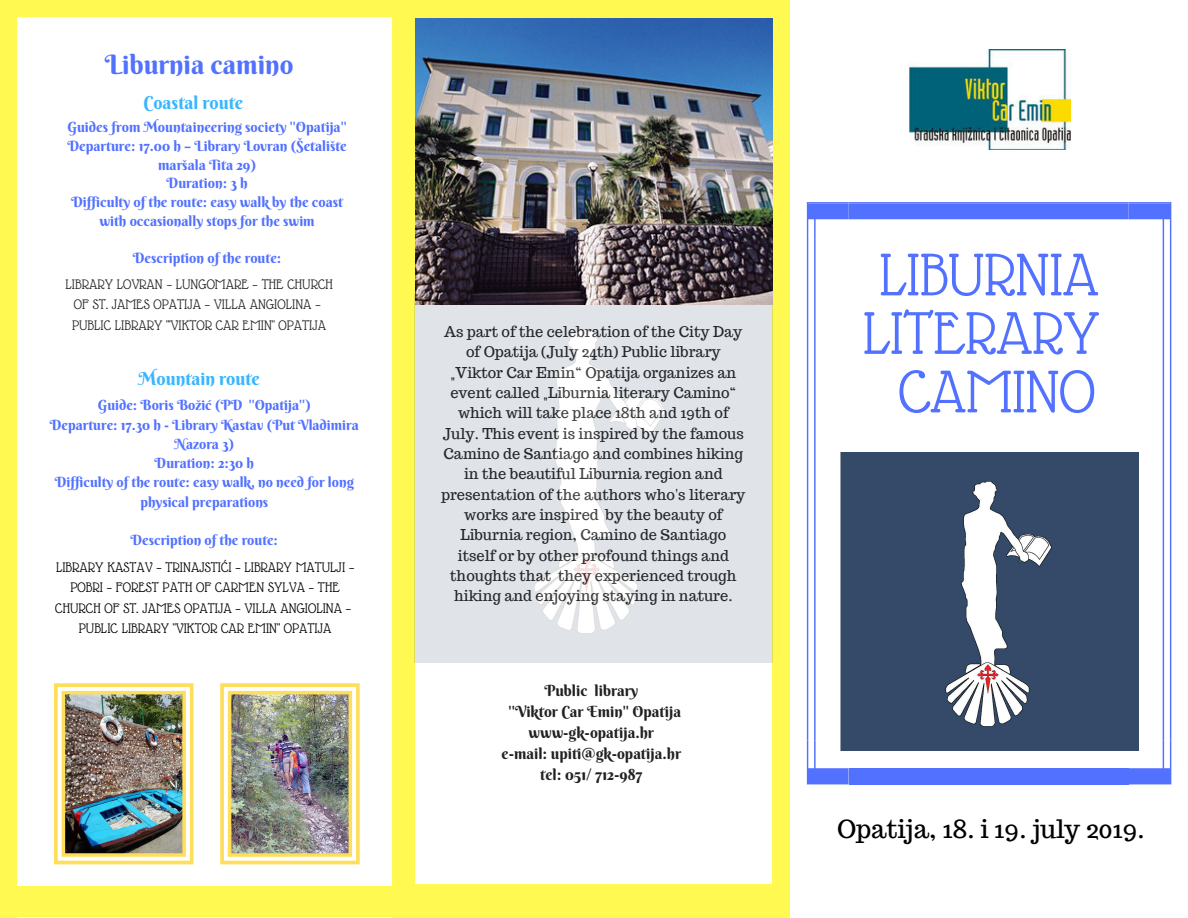
<style>
.page{position:relative;width:1188px;height:918px;background:#fff}
.page>*{position:absolute;margin:0;border:0;box-sizing:border-box;transform-origin:0 0}
.t1{font:65.4px/58.5px "Glass Antiqua";letter-spacing:-.01em;color:#5271ff;text-align:center}
.t2{font:26.85px "Berkshire Swash";color:#5271ff}
.t3{font:24.9px "Trocchi";color:#000}
.t4{font:18px "Berkshire Swash";color:#38b6ff}
.t5{font:15.45px/21.1px "Berkshire Swash";color:#222;text-align:center}
.t6{font:15px/20.2px "Glass Antiqua";color:#000;text-align:center}
.t7{font:15px/20.2px "Glass Antiqua";color:#222;text-align:center}
.t8{font:14.7px/20.2px "Trocchi";color:#222;text-align:center}
.t9{font:14.25px/18.8px "Berkshire Swash";color:#5271ff;text-align:center}
.t10{font:14.1px/19.2px "Berkshire Swash";color:#5271ff;text-align:center}
</style>
<div class="page">
<img style="left:54px;top:17px;width:1118px;height:901px">
<div style="left:393px;top:0;width:397px;height:918px;background:#fff952"></div>
<div style="left:416px;top:22px;width:356px;height:862px;background:#fff"></div>
<img style="left:909px;top:50px;width:161px;height:100px">
<img style="left:841px;top:453px;width:298px;height:298px">
<hr style="left:814px;top:240px;width:2px;height:500px;background:#5271ff">
<hr style="left:807px;top:240px;width:1px;height:500px;background:#5271ff">
<svg style="left:807px;top:740px;width:42px;height:44px"></svg>
<div style="left:849px;top:768px;width:279px;height:16px;background:#5271ff"></div>
<svg style="left:1128px;top:740px;width:43px;height:44px"></svg>
<hr style="left:1170px;top:240px;width:1px;height:500px;background:#5271ff">
<hr style="left:1163px;top:240px;width:1px;height:500px;background:#5271ff">
<svg style="left:807px;top:202px;width:364px;height:38px"></svg>
<img style="left:414px;top:295px;width:359px;height:368px">
<img style="left:416px;top:19px;width:356px;height:285px">
<img style="left:54px;top:683px;width:139px;height:181px">
<img style="left:220px;top:683px;width:140px;height:181px">
<div style="left:0;top:0;width:17px;height:918px;background:#fff952"></div>
<div style="left:0;top:2px;width:432px;height:15px;background:#fff952"></div>
<div style="left:0;top:0;width:399px;height:12px;background:#fff952"></div>
<div style="left:8px;top:898px;width:398px;height:19px;background:#fff952"></div>
<div style="left:8px;top:886px;width:387px;height:19px;background:#fff952"></div>
<h2 class="t2" style="left:105px;top:48px;width:190px">Liburnia camino</h2>
<p class="t4" style="left:144px;top:92px;width:101px">Coastal route</p>
<p class="t9" style="left:67px;top:118px;width:281px">Guides from Mountaineering society ''Opatija'' Departure: 17.00 h – Library Lovran (Šetalište maršala Tita 29)<br>Duration: 3 h<br>Difficulty of the route: easy walk by the coast with occasionally stops for the swim</p>
<p class="t9" style="left:133px;top:249px;width:150px">Description of the route:</p>
<p class="t7" style="left:66px;top:274px;width:269px">LIBRARY LOVRAN – LUNGOMARE – THE CHURCH<br>OF ST. JAMES OPATIJA – VILLA ANGIOLINA –<br>PUBLIC LIBRARY 'VIKTOR CAR EMIN' OPATIJA</p>
<p class="t4" style="left:138px;top:367px;width:123px">Mountain route</p>
<p class="t10" style="left:50px;top:396px;width:310px">Guide: Boris Božić (PD ''Opatija'')<br>Departure: 17.30 h - Library Kastav (Put Vladimira<br>Nazora 3)<br>Duration: 2:30 h<br>Difficulty of the route: easy walk, no need for long physical preparations</p>
<p class="t10" style="left:131px;top:530px;width:149px">Description of the route:</p>
<p class="t6" style="left:55px;top:557px;width:301px">LIBRARY KASTAV – TRINAJSTIĆI – LIBRARY MATULJI – POBRI – FOREST PATH OF CARMEN SYLVA – THE CHURCH OF ST. JAMES OPATIJA – VILLA ANGIOLINA – PUBLIC LIBRARY 'VIKTOR CAR EMIN' OPATIJA</p>
<p class="t8" style="left:441px;top:322px;width:306px">As part of the celebration of the City Day of Opatija (July 24th) Public library „Viktor Car Emin“ Opatija organizes an event called „Liburnia literary Camino“ which will take place 18th and 19th of July. This event is inspired by the famous Camino de Santiago and combines hiking in the beautiful Liburnia region and presentation of the authors who's literary works are inspired by the beauty of Liburnia region, Camino de Santiago itself or by other profound things and thoughts that they experienced trough hiking and enjoying staying in nature.</p>
<p class="t5" style="left:502px;top:680px;width:181px">Public library<br>''Viktor Car Emin'' Opatija www-gk-opatija.hr<br>e-mail: upiti@gk-opatija.hr tel: 051/ 712-987</p>
<h1 class="t1" style="left:863px;top:245px;width:238px">LIBURNIA<br>LITERARY<br>CAMINO</h1>
<h3 class="t3" style="left:837px;top:812px;width:309px">Opatija, 18. i 19. july 2019.</h3>
</div>
